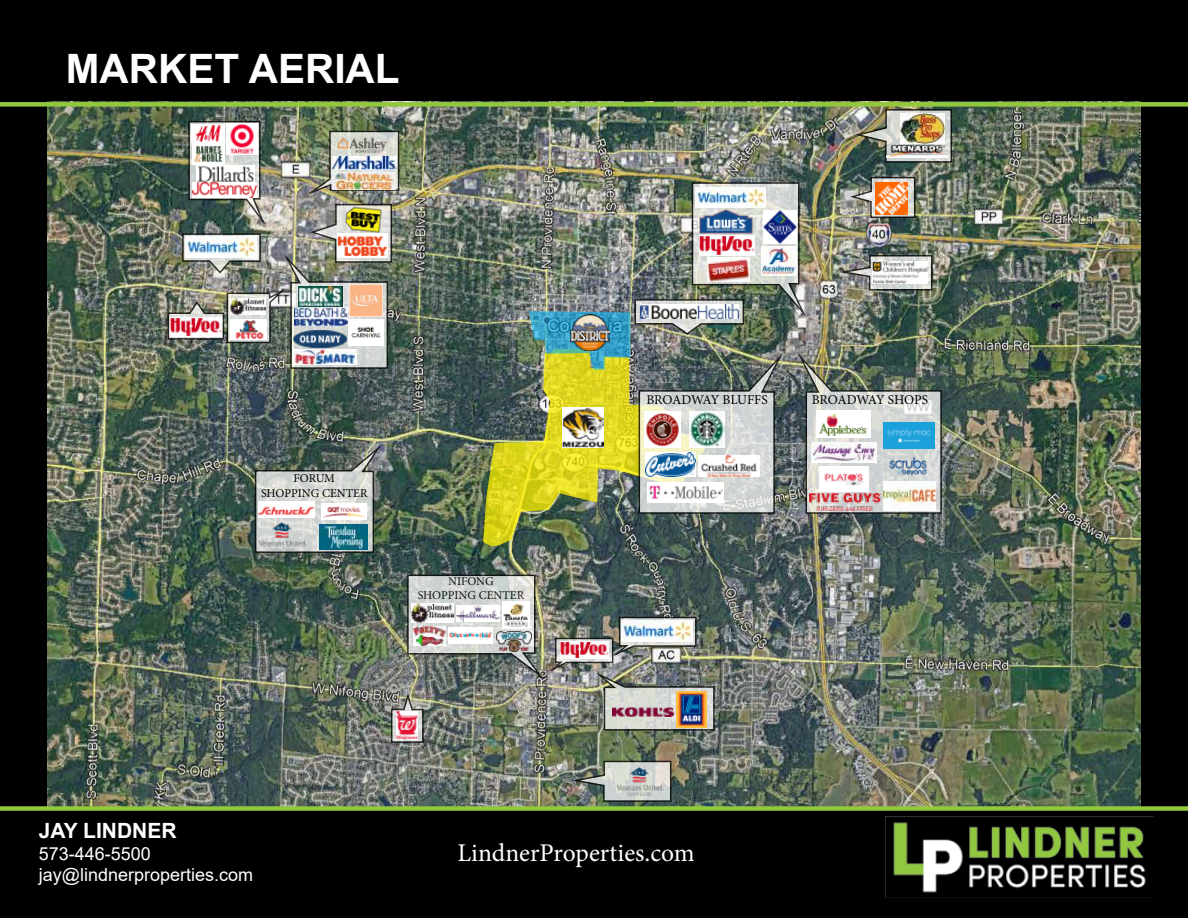
<style>
.page{position:relative;width:1188px;height:918px;background:#000}
.page>*{position:absolute;margin:0;border:0;box-sizing:border-box;transform-origin:0 0}
.t1{font:700 40.5px "Arial";color:#fff}
.t2{font:25.5px "Minion Pro";color:#fff}
.t3{font:700 21px "Arial";color:#fff}
.t4{font:18px/21.6px "Arial";color:#fff}
.t5{font:13.5px "Minion Pro";letter-spacing:-.01em;color:#000}
.t6{font:12px/14.4px "Minion Pro";letter-spacing:-.005em;color:#000;text-align:center}
</style>
<div class="page">
<img style="left:47px;top:107px;width:1094px;height:699px">
<img style="left:886px;top:817px;width:267px;height:81px">
<img style="left:570px;top:760px;width:102px;height:43px">
<div style="left:0;top:102px;width:1188px;height:5px;background:#92c83e"></div>
<div style="left:0;top:806px;width:1188px;height:5px;background:#92c83e"></div>
<img style="left:617px;top:767px;width:46px;height:28px">
<img style="left:406px;top:574px;width:136px;height:104px">
<img style="left:411px;top:604px;width:42px;height:19px">
<img style="left:503px;top:601px;width:27px;height:27px">
<img style="left:414px;top:626px;width:32px;height:19px">
<img style="left:496px;top:632px;width:36px;height:20px">
<img style="left:457px;top:605px;width:42px;height:16px">
<svg style="left:390px;top:692px;width:34px;height:52px"></svg>
<img style="left:397px;top:712px;width:20px;height:28px">
<img style="left:254px;top:446px;width:127px;height:108px">
<img style="left:258px;top:502px;width:57px;height:16px">
<img style="left:320px;top:524px;width:48px;height:25px">
<img style="left:258px;top:522px;width:49px;height:29px">
<img style="left:321px;top:504px;width:46px;height:15px">
<img style="left:854px;top:108px;width:99px;height:55px">
<img style="left:900px;top:114px;width:44px;height:29px">
<img style="left:887px;top:144px;width:60px;height:13px">
<img style="left:167px;top:120px;width:233px;height:250px">
<img style="left:338px;top:200px;width:51px;height:38px">
<img style="left:338px;top:233px;width:50px;height:25px">
<img style="left:170px;top:318px;width:52px;height:19px">
<img style="left:186px;top:237px;width:70px;height:20px">
<img style="left:551px;top:616px;width:164px;height:115px">
<img style="left:561px;top:641px;width:47px;height:18px">
<img style="left:484px;top:176px;width:459px;height:370px">
<img style="left:570px;top:315px;width:40px;height:35px">
<img style="left:449px;top:628px;width:43px;height:16px">
<h1 class="t1" style="left:66px;top:41px;width:335px">MARKET AERIAL</h1>
<p class="t6" style="left:261px;top:471px;width:108px">FORUM<br>SHOPPING CENTER</p>
<p class="t6" style="left:418px;top:574px;width:108px">NIFONG<br>SHOPPING CENTER</p>
<p class="t5" style="left:646px;top:390px;width:123px">BROADWAY BLUFFS</p>
<p class="t5" style="left:812px;top:390px;width:118px">BROADWAY SHOPS</p>
<h3 class="t3" style="left:39px;top:816px;width:139px">JAY LINDNER</h3>
<h3 class="t4" style="left:39px;top:843px;width:216px">573-446-5500 jay@lindnerproperties.com</h3>
<h2 class="t2" style="left:457px;top:836px;width:239px">LindnerProperties.com</h2>
</div>
